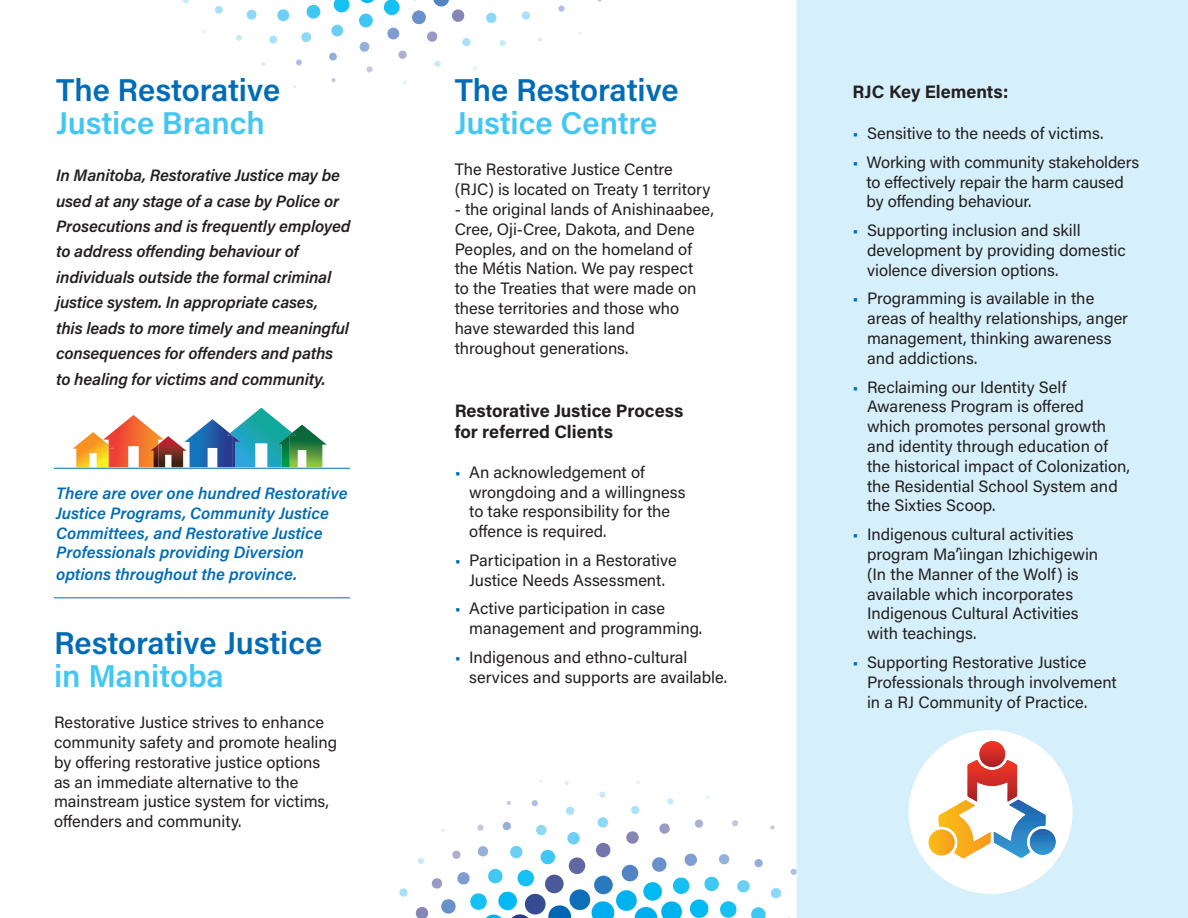
<style>
.page{position:relative;width:1188px;height:918px;background:#fff}
.page>*{position:absolute;margin:0;border:0;box-sizing:border-box;transform-origin:0 0}
.t1{font:600 31.5px/33px "Acumin Pro";letter-spacing:-.005em;color:#006bb6}
.t2{font:700 18px/21.6px "Acumin Pro";letter-spacing:-.005em;color:#231f20}
.t3{font:16.5px/19.8px "Acumin Pro";color:#231f20}
.t4{font:italic 600 16.5px/25.5px "Acumin Pro";letter-spacing:-.01em;color:#231f20}
.t5{font:italic 600 16.5px/19.8px "Acumin Pro";color:#006bb6}
.s1{color:#40c7f4}
.s2{color:#006bb6}
</style>
<div class="page">
<svg style="left:507px;top:801px;width:4px;height:4px"></svg>
<svg style="left:399px;top:888px;width:9px;height:9px"></svg>
<div style="left:667px;top:798px;width:7px;height:7px;background:#c6eafa;border-radius:3px"></div>
<div style="left:599px;top:792px;width:7px;height:6px;background:#c6eafa;border-radius:50%"></div>
<div style="left:531px;top:800px;width:7px;height:7px;background:#adbfe2;border-radius:3px"></div>
<div style="left:598px;top:817px;width:10px;height:11px;background:#8dd7f7;border-radius:50%"></div>
<svg style="left:706px;top:795px;width:4px;height:5px"></svg>
<svg style="left:636px;top:780px;width:4px;height:5px"></svg>
<svg style="left:564px;top:781px;width:5px;height:4px"></svg>
<div style="left:631px;top:806px;width:9px;height:8px;background:#aae0f9;border-radius:50%"></div>
<div style="left:566px;top:806px;width:9px;height:9px;background:#aae0f9;border-radius:50%"></div>
<svg style="left:415px;top:819px;width:381px;height:99px"></svg>
<svg style="left:361px;top:0;width:13px;height:3px"></svg>
<svg style="left:183px;top:0;width:6px;height:4px"></svg>
<svg style="left:236px;top:35px;width:6px;height:6px"></svg>
<div style="left:296px;top:59px;width:6px;height:7px;background:#adbfe2;border-radius:2px"></div>
<svg style="left:246px;top:9px;width:11px;height:11px"></svg>
<svg style="left:301px;top:32px;width:11px;height:10px"></svg>
<div style="left:359px;top:42px;width:11px;height:10px;background:#96afda;border-radius:50%"></div>
<svg style="left:306px;top:4px;width:15px;height:15px"></svg>
<div style="left:359px;top:13px;width:14px;height:15px;background:#40c7f4;border-radius:50%"></div>
<svg style="left:202px;top:29px;width:4px;height:4px"></svg>
<svg style="left:261px;top:62px;width:4px;height:4px"></svg>
<svg style="left:215px;top:6px;width:8px;height:8px"></svg>
<svg style="left:269px;top:35px;width:9px;height:9px"></svg>
<div style="left:329px;top:52px;width:8px;height:9px;background:#96afda;border-radius:4px"></div>
<svg style="left:277px;top:9px;width:13px;height:12px"></svg>
<svg style="left:331px;top:24px;width:13px;height:13px"></svg>
<div style="left:387px;top:27px;width:12px;height:13px;background:#7e9ed2;border-radius:50%"></div>
<svg style="left:333px;top:0;width:17px;height:13px"></svg>
<svg style="left:384px;top:0;width:42px;height:25px"></svg>
<svg style="left:366px;top:66px;width:7px;height:7px"></svg>
<div style="left:434px;top:60px;width:7px;height:7px;background:#c6eafa;border-radius:3px"></div>
<svg style="left:499px;top:40px;width:7px;height:7px"></svg>
<svg style="left:558px;top:5px;width:7px;height:7px"></svg>
<svg style="left:427px;top:31px;width:11px;height:11px"></svg>
<svg style="left:486px;top:12px;width:11px;height:11px"></svg>
<svg style="left:331px;top:78px;width:5px;height:4px"></svg>
<svg style="left:403px;top:80px;width:4px;height:4px"></svg>
<svg style="left:473px;top:66px;width:4px;height:5px"></svg>
<svg style="left:538px;top:37px;width:4px;height:5px"></svg>
<svg style="left:398px;top:50px;width:9px;height:9px"></svg>
<svg style="left:462px;top:38px;width:9px;height:9px"></svg>
<svg style="left:521px;top:11px;width:9px;height:9px"></svg>
<svg style="left:433px;top:0;width:32px;height:22px"></svg>
<div style="left:796px;top:0;width:392px;height:918px;background:#d6f0fb"></div>
<svg style="left:73px;top:408px;width:254px;height:59px"></svg>
<img style="left:227px;top:433px;width:13px;height:34px">
<img style="left:109px;top:445px;width:4px;height:22px">
<hr style="left:54px;top:468px;width:296px;height:1px;background:#006bb6">
<hr style="left:54px;top:597px;width:296px;height:1px;background:#006bb6">
<div style="left:909px;top:730px;width:164px;height:164px;background:#fff;border-radius:50%"></div>
<svg style="left:929px;top:741px;width:127px;height:117px"></svg>
<h3 class="t1" style="left:56px;top:72px;width:225px">The Restorative<br><span class="s1">Justice Branch</span></h3>
<p class="t4" style="left:56px;top:162px;width:296px">In Manitoba, Restorative Justice may be used at any stage of a case by Police or Prosecutions and is frequently employed to address offending behaviour of individuals outside the formal criminal justice system. In appropriate cases,<br>this leads to more timely and meaningful consequences for offenders and paths to healing for victims and community.</p>
<p class="t5" style="left:56px;top:483px;width:293px">There are over one hundred Restorative Justice Programs, Community Justice Committees, and Restorative Justice Professionals providing Diversion</p>
<p class="t5" style="left:56px;top:563px;width:243px">options throughout the province.</p>
<h3 class="t1" style="left:54px;top:625px;width:270px">Restorative Justice <span class="s1">in Manitoba</span></h3>
<p class="t3" style="left:54px;top:712px;width:285px">Restorative Justice strives to enhance community safety and promote healing by offering restorative justice options as an immediate alternative to the mainstream justice system for victims, offenders and community.</p>
<h3 class="t1" style="left:455px;top:72px;width:225px">The Restorative<br><span class="s1">Justice Centre</span></h3>
<p class="t3" style="left:455px;top:159px;width:257px">The Restorative Justice Centre (RJC) is located on Treaty 1 territory</p>
<p class="t3" style="left:455px;top:199px;width:261px">- the original lands of Anishinaabee,<br>Cree, Oji-Cree, Dakota, and Dene<br>Peoples, and on the homeland of the Métis Nation. We pay respect<br>to the Treaties that were made on these territories and those who have stewarded this land throughout generations.</p>
<p class="t2" style="left:455px;top:399px;width:230px">Restorative Justice Process for referred Clients</p>
<p class="t3" style="left:469px;top:461px;width:218px;text-indent:-15px"><span class="s2">•</span> An acknowledgement of wrongdoing and a willingness to take responsibility for the offence is required.</p>
<p class="t3" style="left:455px;top:550px;width:224px;text-align:center"><span class="s2">•</span> Participation in a Restorative<br>Justice Needs Assessment.</p>
<p class="t3" style="left:469px;top:598px;width:235px;text-indent:-15px"><span class="s2">•</span> Active participation in case management and programming.</p>
<p class="t3" style="left:469px;top:647px;width:260px;text-indent:-15px"><span class="s2">•</span> Indigenous and ethno-cultural services and supports are available.</p>
<h4 class="t2" style="left:853px;top:80px;width:157px">RJC Key Elements:</h4>
<p class="t3" style="left:853px;top:123px;width:252px"><span class="s2">•</span> Sensitive to the needs of victims.</p>
<p class="t3" style="left:867px;top:151px;width:274px;text-indent:-14px"><span class="s2">•</span> Working with community stakeholders to effectively repair the harm caused by offending behaviour.</p>
<p class="t3" style="left:867px;top:220px;width:260px;text-indent:-15px"><span class="s2">•</span> Supporting inclusion and skill development by providing domestic violence diversion options.</p>
<p class="t3" style="left:867px;top:288px;width:263px;text-indent:-15px"><span class="s2">•</span> Programming is available in the areas of healthy relationships, anger management, thinking awareness and addictions.</p>
<p class="t3" style="left:867px;top:376px;width:264px;text-indent:-15px"><span class="s2">•</span> Reclaiming our Identity Self<br>Awareness Program is offered which promotes personal growth and identity through education of the historical impact of Colonization, the Residential School System and the Sixties Scoop.</p>
<p class="t3" style="left:867px;top:524px;width:233px;text-indent:-15px"><span class="s2">•</span> Indigenous cultural activities program Ma’ìingan Izhichigewin (In the Manner of the Wolf) is available which incorporates<br>Indigenous Cultural Activities with teachings.</p>
<p class="t3" style="left:867px;top:652px;width:251px;text-indent:-15px"><span class="s2">•</span> Supporting Restorative Justice<br>Professionals through involvement in a RJ Community of Practice.</p>
</div>
